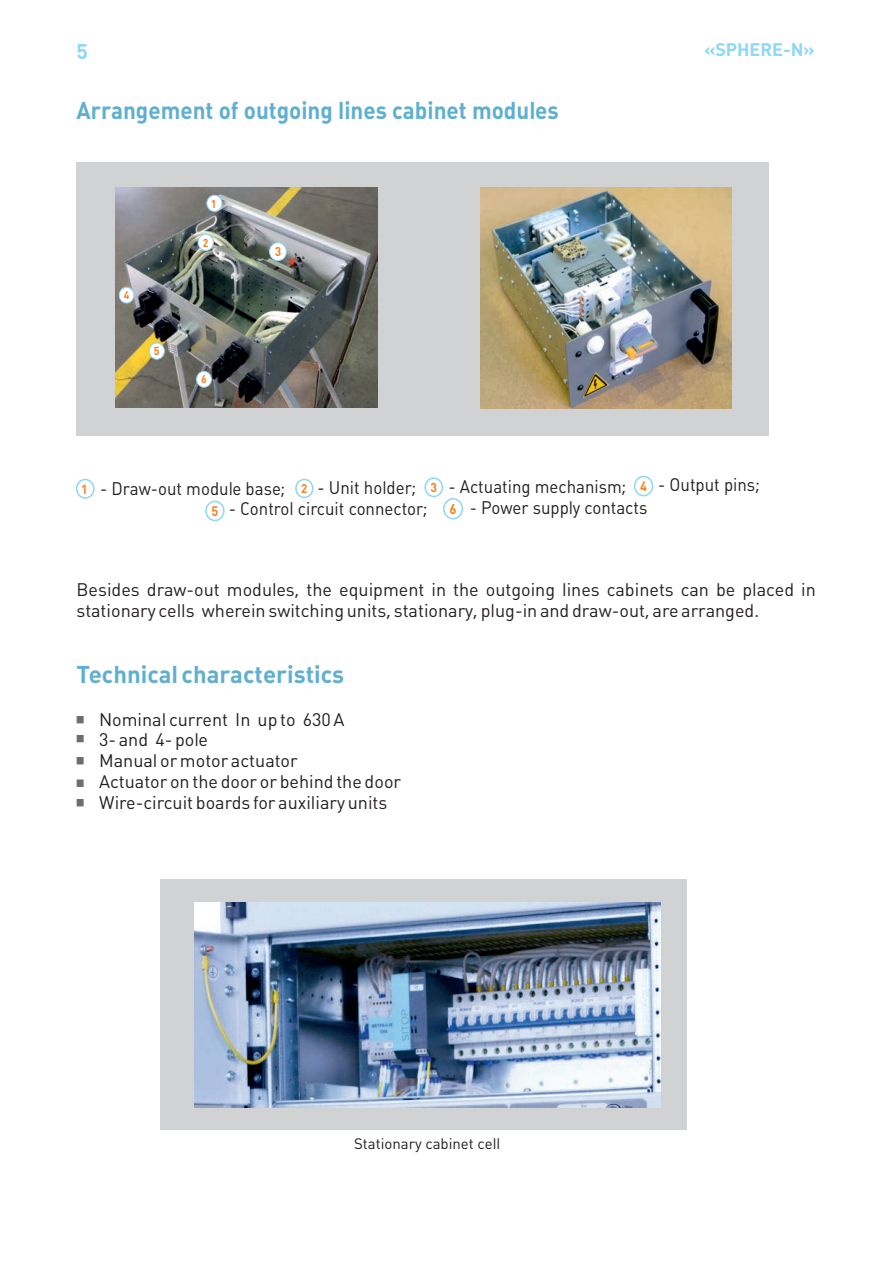
<style>
.page{position:relative;width:893px;height:1263px;background:#fff}
.page>*{position:absolute;margin:0;border:0;box-sizing:border-box;transform-origin:0 0}
.t1{font:700 24px "Plumb";color:#5fafd0;scale:.94 1}
.t2{font:700 24px "Plumb";color:#5fafd0}
.t3{font:700 21px "Plumb";color:#8dd7f7}
.t4{font:18px/20.7px "Plumb";color:#231f20}
.t5{font:18px "Plumb";color:#231f20;scale:.94 1}
.t6{font:700 18px "Plumb";color:#8dd7f7}
.t7{font:15px "Plumb";color:#231f20}
.t8{font:700 13.95px "Plumb";color:#f58220;scale:.94 1}
.t9{font:700 13.5px "Plumb";color:#f58220;scale:.94 1}
.t10{font:700 13.05px "Plumb";color:#f58220;scale:.94 1}
.t11{font:700 12.9px "Plumb";color:#f58220;scale:.94 1}
.t12{font:700 12.75px "Plumb";color:#f58220;scale:.94 1}
.t13{font:700 12.6px "Plumb";color:#f58220;scale:.91 1}
.t14{font:700 11.4px "Plumb";color:#f58220;scale:.94 1}
.t15{font:700 11.4px "Plumb";color:#f58220;scale:.91 1}
.t16{font:700 11.1px "Plumb";color:#f58220;scale:.94 1}
</style>
<div class="page">
<div style="left:160px;top:879px;width:527px;height:251px;background:#d1d2d4"></div>
<div style="left:76px;top:479px;width:19px;height:20px;background:#fff;border:2px solid #8dd7f7;border-radius:50%"></div>
<div style="left:295px;top:479px;width:18px;height:19px;background:#fff;border:2px solid #8dd7f7;border-radius:50%"></div>
<div style="left:424px;top:477px;width:19px;height:20px;background:#fff;border:2px solid #8dd7f7;border-radius:50%"></div>
<div style="left:634px;top:476px;width:19px;height:20px;background:#fff;border:2px solid #8dd7f7;border-radius:50%"></div>
<div style="left:205px;top:501px;width:20px;height:20px;background:#fff;border:2px solid #8dd7f7;border-radius:50%"></div>
<div style="left:443px;top:498px;width:20px;height:21px;background:#fff;border:2px solid #8dd7f7;border-radius:50%"></div>
<div style="left:77px;top:716px;width:7px;height:7px;background:#6c6d70;border:1px solid #6c6d70"></div>
<div style="left:77px;top:735px;width:7px;height:7px;background:#6c6d70;border:1px solid #6c6d70"></div>
<div style="left:77px;top:757px;width:7px;height:7px;background:#6c6d70;border:1px solid #6c6d70"></div>
<div style="left:77px;top:779px;width:7px;height:8px;background:#6c6d70;border:1px solid #6c6d70"></div>
<div style="left:77px;top:799px;width:7px;height:7px;background:#6c6d70;border:1px solid #6c6d70"></div>
<img style="left:194px;top:903px;width:466px;height:205px">
<div style="left:77px;top:163px;width:692px;height:273px;background:#d1d2d4"></div>
<img style="left:115px;top:188px;width:262px;height:220px">
<div style="left:206px;top:195px;width:16px;height:17px;background:#fff;border:1px solid #8dd7f7;border-radius:50%"></div>
<div style="left:198px;top:234px;width:16px;height:17px;background:#fff;border:1px solid #8dd7f7;border-radius:50%"></div>
<div style="left:269px;top:242px;width:18px;height:19px;background:#fff;border:1px solid #8dd7f7;border-radius:50%"></div>
<div style="left:119px;top:287px;width:15px;height:16px;background:#fff;border:1px solid #8dd7f7;border-radius:50%"></div>
<div style="left:149px;top:343px;width:16px;height:17px;background:#fff;border:1px solid #8dd7f7;border-radius:50%"></div>
<div style="left:196px;top:371px;width:16px;height:17px;background:#fff;border:1px solid #8dd7f7;border-radius:50%"></div>
<img style="left:480px;top:188px;width:251px;height:221px">
<p class="t3" style="left:77px;top:42px;width:13px">5</p>
<h1 class="t1" style="left:76px;top:99px;width:514px">Arrangement of outgoing lines cabinet modules</h1>
<p class="t16" style="left:124px;top:290px;width:7px">4</p>
<p class="t14" style="left:154px;top:346px;width:8px">5</p>
<p class="t14" style="left:211px;top:199px;width:8px">1</p>
<p class="t15" style="left:203px;top:237px;width:8px">2</p>
<p class="t16" style="left:201px;top:374px;width:8px">6</p>
<p class="t12" style="left:275px;top:246px;width:8px">3</p>
<p class="t6" style="left:704px;top:42px;width:112px">«SPHERE-N»</p>
<p class="t5" style="left:317px;top:480px;width:107px">- Unit holder;</p>
<p class="t5" style="left:448px;top:479px;width:191px">- Actuating mechanism;</p>
<p class="t5" style="left:658px;top:477px;width:110px">- Output pins;</p>
<p class="t5" style="left:470px;top:500px;width:191px">- Power supply contacts</p>
<p class="t10" style="left:81px;top:483px;width:9px">1</p>
<p class="t13" style="left:301px;top:483px;width:8px">2</p>
<p class="t11" style="left:431px;top:482px;width:8px">3</p>
<p class="t9" style="left:640px;top:480px;width:9px">4</p>
<p class="t9" style="left:211px;top:505px;width:9px">5</p>
<p class="t8" style="left:450px;top:502px;width:9px">6</p>
<p class="t5" style="left:100px;top:481px;width:199px">- Draw-out module base;</p>
<p class="t5" style="left:229px;top:501px;width:213px">- Control circuit connector;</p>
<p class="t4" style="left:77px;top:581px;width:741px">Besides draw-out modules, the equipment in the outgoing lines cabinets can be placed in stationary cells wherein switching units, stationary, plug-in and draw-out, are arranged.</p>
<h1 class="t2" style="left:77px;top:664px;width:269px">Technical characteristics</h1>
<p class="t4" style="left:99px;top:710px;width:304px">Nominal current In up to 630 A<br>3- and 4- pole<br>Manual or motor actuator<br>Actuator on the door or behind the door<br>Wire-circuit boards for auxiliary units</p>
<p class="t7" style="left:354px;top:1137px;width:148px">Stationary cabinet cell</p>
</div>
